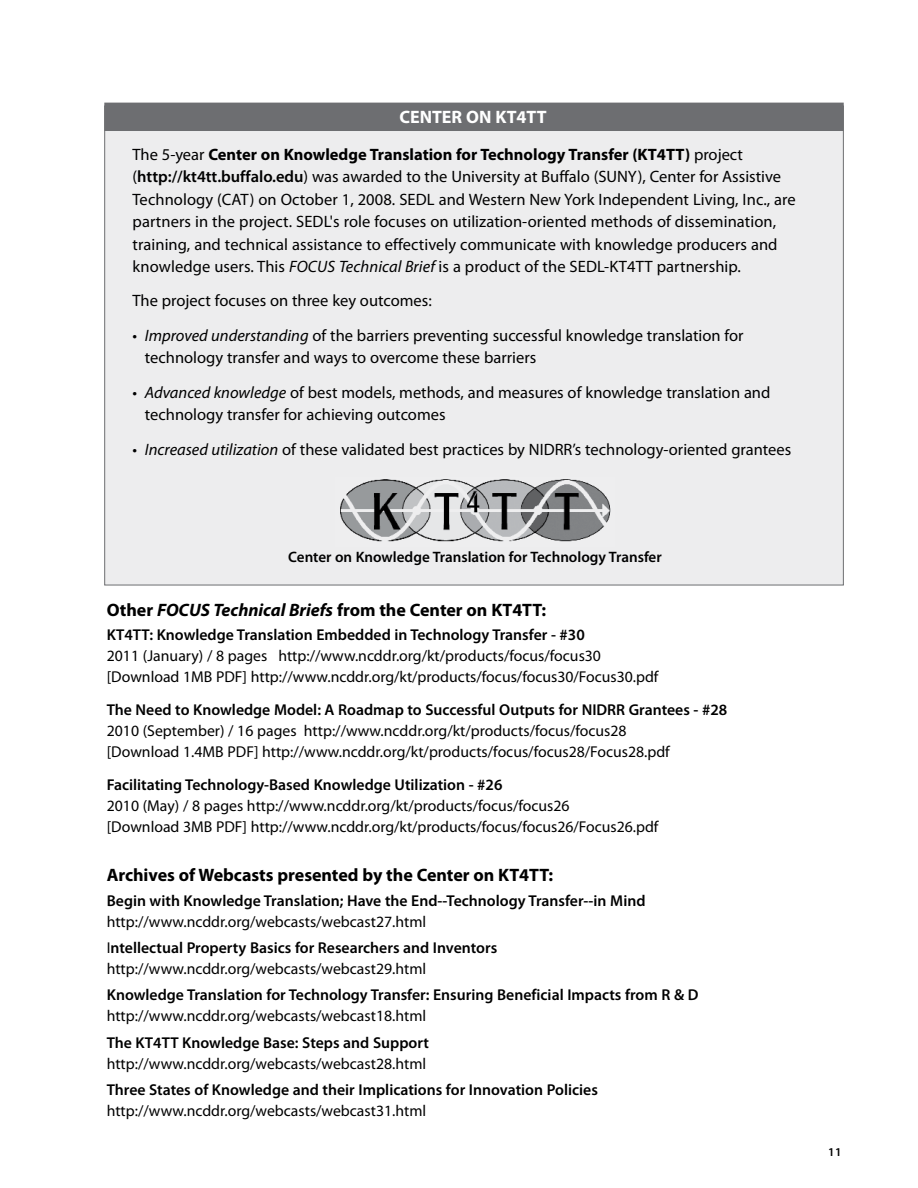
<style>
.page{position:relative;width:918px;height:1188px;background:#fff}
.page>*{position:absolute;margin:0;border:0;box-sizing:border-box;transform-origin:0 0}
.t1{font:700 18px "Myriad Pro";letter-spacing:-.005em;color:#000}
.t2{font:700 18px "Myriad Pro";color:#fff}
.t3{font:16.5px/22.5px "Myriad Pro";color:#000}
.t4{font:15.75px/21px "Myriad Pro";color:#000}
.t5{font:600 15.75px/21px "Myriad Pro";color:#000}
.t6{font:600 15.15px "Myriad Pro";color:#000}
.t7{font:600 12px "Myriad Pro";color:#000}
.s1{font-weight:700}
.s2{font-weight:600}
.s3{font-style:italic}
.s4{font-weight:400}
</style>
<div class="page">
<div style="left:104px;top:106px;width:740px;height:479px;background:#ededee;border:1px solid #6d6e71"></div>
<div style="left:104px;top:103px;width:740px;height:28px;background:#6d6e71"></div>
<img style="left:340px;top:479px;width:271px;height:63px">
<h3 class="t2" style="left:399px;top:105px;width:149px">CENTER ON KT4TT</h3>
<p class="t3" style="left:133px;top:142px;width:665px">The 5-year <span class="s1">Center on Knowledge Translation for Technology Transfer (KT4TT)</span> project (<span class="s2">http://kt4tt.buffalo.edu</span>) was awarded to the University at Buffalo (SUNY), Center for Assistive Technology (CAT) on October 1, 2008. SEDL and Western New York Independent Living, Inc., are partners in the project. SEDL's role focuses on utilization-oriented methods of dissemination, training, and technical assistance to effectively communicate with knowledge producers and knowledge users. This <span class="s3">FOCUS Technical Brief</span> is a product of the SEDL-KT4TT partnership.</p>
<p class="t3" style="left:133px;top:289px;width:301px">The project focuses on three key outcomes:</p>
<p class="t3" style="left:145px;top:324px;width:600px;text-indent:-12px">• <span class="s3">Improved understanding</span> of the barriers preventing successful knowledge translation for technology transfer and ways to overcome these barriers</p>
<p class="t3" style="left:145px;top:381px;width:627px;text-indent:-12px">• <span class="s3">Advanced knowledge</span> of best models, methods, and measures of knowledge translation and technology transfer for achieving outcomes</p>
<p class="t3" style="left:133px;top:438px;width:660px">• <span class="s3">Increased utilization</span> of these validated best practices by NIDRR’s technology-oriented grantees</p>
<p class="t6" style="left:288px;top:547px;width:375px">Center on Knowledge Translation for Technology Transfer</p>
<p class="t1" style="left:107px;top:598px;width:441px">Other <span class="s3">FOCUS Technical Briefs</span> from the Center on KT4TT:</p>
<p class="t4" style="left:107px;top:624px;width:553px"><span class="s2">KT4TT: Knowledge Translation Embedded in Technology Transfer - #30<br></span>2011 (January) / 8 pages http://www.ncddr.org/kt/products/focus/focus30 [Download 1MB PDF] http://www.ncddr.org/kt/products/focus/focus30/Focus30.pdf</p>
<p class="t4" style="left:107px;top:699px;width:622px"><span class="s2">The Need to Knowledge Model: A Roadmap to Successful Outputs for NIDRR Grantees - #28<br></span>2010 (September) / 16 pages http://www.ncddr.org/kt/products/focus/focus28<br>[Download 1.4MB PDF] http://www.ncddr.org/kt/products/focus/focus28/Focus28.pdf</p>
<p class="t4" style="left:107px;top:774px;width:553px"><span class="s2">Facilitating Technology-Based Knowledge Utilization - #26<br></span>2010 (May) / 8 pages http://www.ncddr.org/kt/products/focus/focus26<br>[Download 3MB PDF] http://www.ncddr.org/kt/products/focus/focus26/Focus26.pdf</p>
<p class="t1" style="left:107px;top:864px;width:448px">Archives of Webcasts presented by the Center on KT4TT:</p>
<p class="t5" style="left:107px;top:889px;width:540px">Begin with Knowledge Translation; Have the End--Technology Transfer--in Mind <span class="s4">http://www.ncddr.org/webcasts/webcast27.html</span></p>
<p class="t5" style="left:107px;top:937px;width:392px"><span class="s4">I</span>ntellectual Property Basics for Researchers and Inventors <span class="s4">http://www.ncddr.org/webcasts/webcast29.html</span></p>
<p class="t5" style="left:107px;top:984px;width:593px">Knowledge Translation for Technology Transfer: Ensuring Beneficial Impacts from R &amp; D <span class="s4">http://www.ncddr.org/webcasts/webcast18.html</span></p>
<p class="t4" style="left:107px;top:1032px;width:324px"><span class="s2">The KT4TT Knowledge Base: Steps and Support </span>http://www.ncddr.org/webcasts/webcast28.html</p>
<p class="t5" style="left:107px;top:1079px;width:493px">Three States of Knowledge and their Implications for Innovation Policies <span class="s4">http://www.ncddr.org/webcasts/webcast31.html</span></p>
<p class="t7" style="left:828px;top:1144px;width:15px">11</p>
</div>
